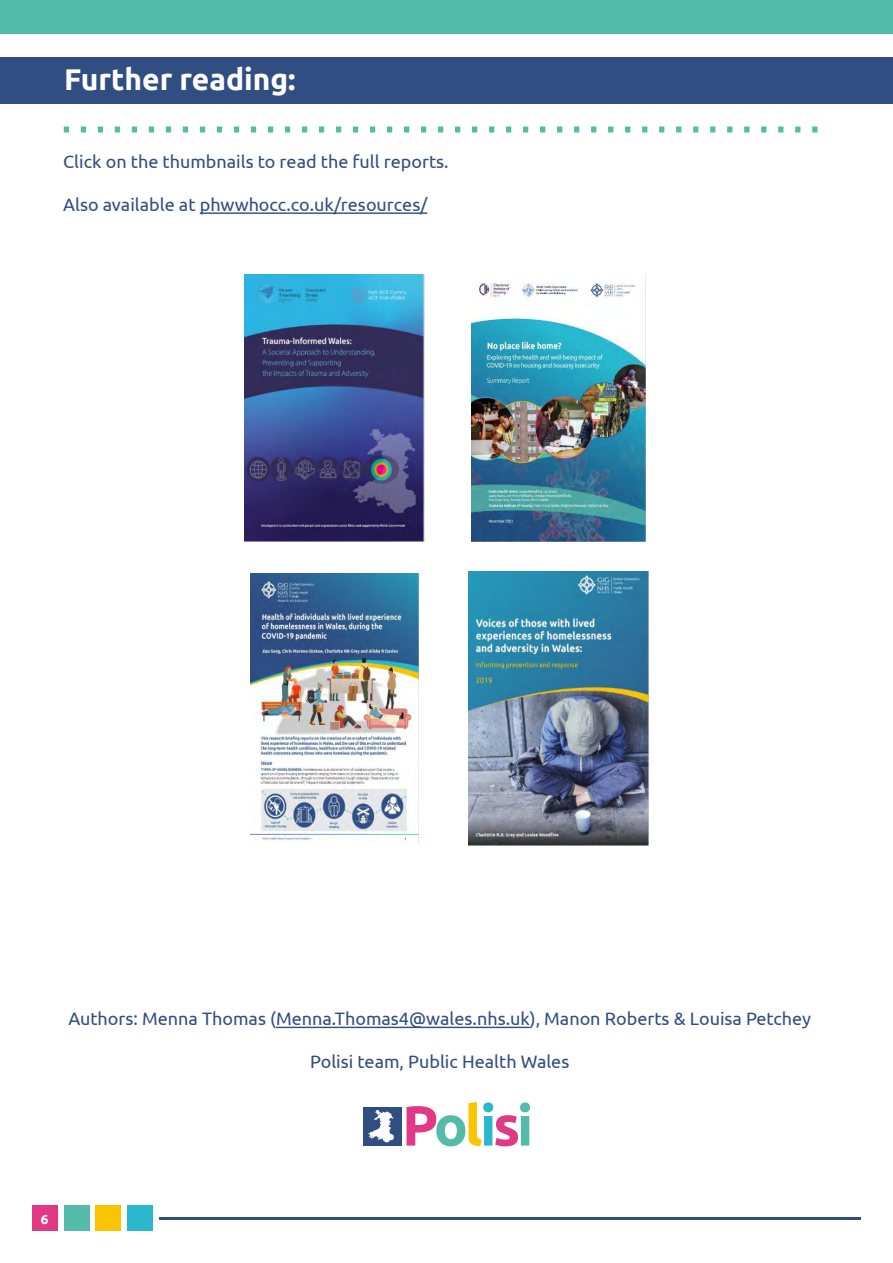
<style>
.page{position:relative;width:893px;height:1263px;background:#fff}
.page>*{position:absolute;margin:0;border:0;box-sizing:border-box;transform-origin:0 0}
.t1{font:700 30px "Ubuntu";color:#fff}
.t2{font:18px "Ubuntu";color:#304e82}
.t3{font:700 13.5px "Ubuntu";color:#fff}
</style>
<div class="page">
<div style="left:64px;top:1205px;width:25px;height:26px;background:#54bbab"></div>
<div style="left:32px;top:1205px;width:25px;height:26px;background:#e13983"></div>
<div style="left:96px;top:1205px;width:25px;height:26px;background:#fac400"></div>
<div style="left:128px;top:1205px;width:25px;height:26px;background:#29b8ce"></div>
<hr style="left:159px;top:1217px;width:702px;height:2px;background:#304e82">
<div style="left:0;top:0;width:893px;height:34px;background:#54bbab"></div>
<hr style="left:200px;top:212px;width:227px;height:2px;background:#304e82">
<hr style="left:276px;top:1027px;width:254px;height:1px;background:#304e82">
<div style="left:0;top:57px;width:893px;height:47px;background:#304e82"></div>
<svg style="left:64px;top:126px;width:754px;height:6px"></svg>
<svg style="left:406px;top:1102px;width:124px;height:44px"></svg>
<div style="left:364px;top:1107px;width:38px;height:38px;background:#304e82"></div>
<svg style="left:368px;top:1110px;width:26px;height:32px"></svg>
<img style="left:244px;top:274px;width:181px;height:267px">
<img style="left:471px;top:274px;width:175px;height:267px">
<img style="left:250px;top:573px;width:169px;height:271px">
<img style="left:469px;top:572px;width:180px;height:273px">
<h1 class="t1" style="left:64px;top:61px;width:233px">Further reading:</h1>
<p class="t2" style="left:63px;top:150px;width:387px">Click on the thumbnails to read the full reports.</p>
<p class="t2" style="left:63px;top:194px;width:366px">Also available at phwwhocc.co.uk/resources/</p>
<p class="t2" style="left:68px;top:1008px;width:744px">Authors: Menna Thomas (Menna.Thomas4@wales.nhs.uk), Manon Roberts &amp; Louisa Petchey</p>
<p class="t2" style="left:310px;top:1051px;width:261px">Polisi team, Public Health Wales</p>
<p class="t3" style="left:41px;top:1210px;width:9px">6</p>
</div>
